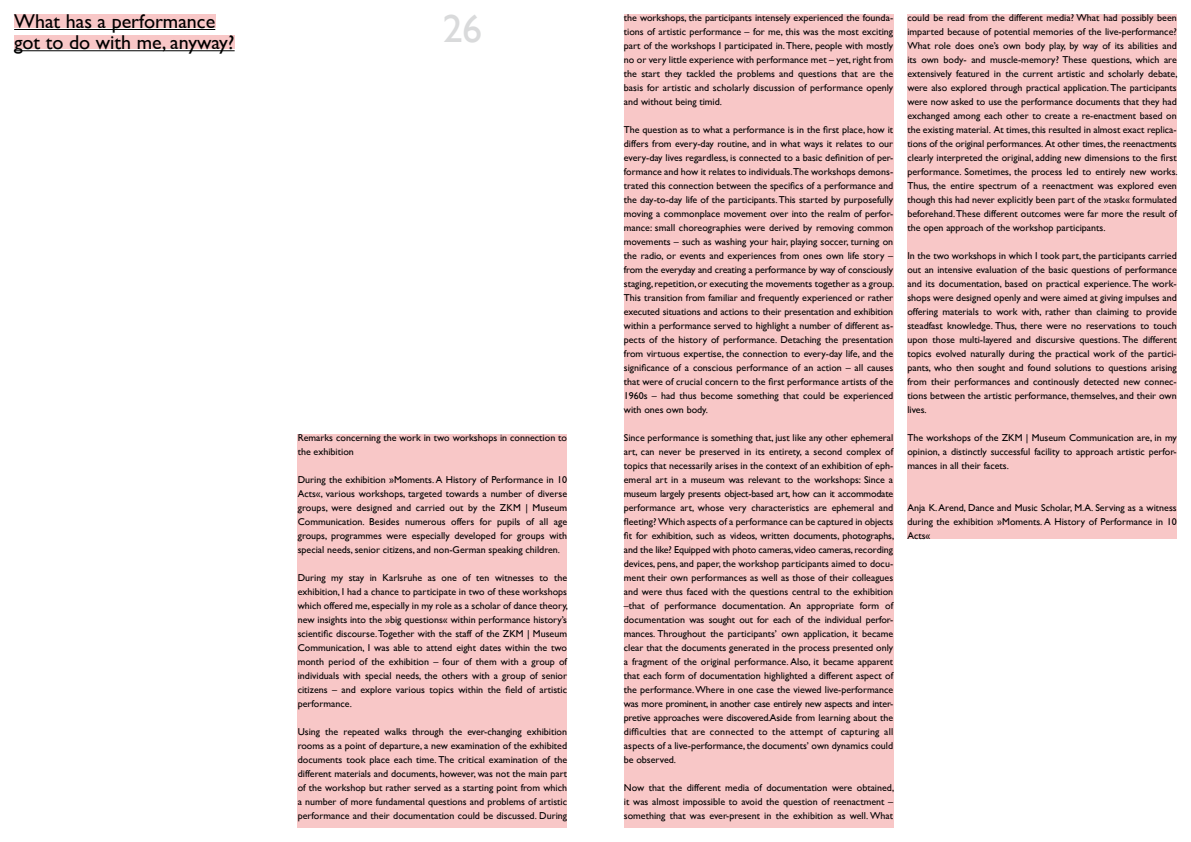
<style>
.page{position:relative;width:1191px;height:842px;background:#fff}
.page>*{position:absolute;margin:0;border:0;box-sizing:border-box;transform-origin:0 0}
.t1{font:40px "Gill Sans";color:#d9dadb}
.t2{font:20px/21.3px "Gill Sans";color:#000}
.t3{font:10px/14px "Gill Sans";color:#000;text-align:justify}
</style>
<div class="page">
<div style="left:298px;top:434px;width:269px;height:394px;background:#f8c7c7"></div>
<div style="left:624px;top:14px;width:269px;height:814px;background:#f8c7c7"></div>
<div style="left:907px;top:14px;width:269px;height:525px;background:#f8c7c7"></div>
<div style="left:14px;top:14px;width:201px;height:14px;background:#f8c7c7"></div>
<hr style="left:14px;top:29px;width:201px;height:1px;background:#000">
<div style="left:14px;top:35px;width:221px;height:14px;background:#f8c7c7"></div>
<hr style="left:14px;top:50px;width:221px;height:1px;background:#000">
<h2 class="t2" style="left:14px;top:10px;width:222px">What has a performance got to do with me, anyway?</h2>
<h1 class="t1" style="left:442px;top:5px;width:41px">26</h1>
<p class="t3" style="left:298px;top:431px;width:271px">Remarks concerning the work in two workshops in connection to the exhibition</p>
<p class="t3" style="left:298px;top:473px;width:271px">During the exhibition »Moments. A History of Performance in 10<br>Acts«, various workshops, targeted towards a number of diverse groups, were designed and carried out by the ZKM | Museum Communication. Besides numerous offers for pupils of all age groups, programmes were especially developed for groups with special needs, senior citizens, and non-German speaking children.</p>
<p class="t3" style="left:298px;top:571px;width:272px">During my stay in Karlsruhe as one of ten witnesses to the exhibition, I had a chance to participate in two of these workshops which offered me, especially in my role as a scholar of dance theory, new insights into the »big questions« within performance history’s scientific discourse. Together with the staff of the ZKM | Museum Communication, I was able to attend eight dates within the two month period of the exhibition – four of them with a group of individuals with special needs, the others with a group of senior citizens – and explore various topics within the field of artistic performance.</p>
<p class="t3" style="left:298px;top:725px;width:271px">Using the repeated walks through the ever-changing exhibition rooms as a point of departure, a new examination of the exhibited documents took place each time. The critical examination of the different materials and documents, however, was not the main part of the workshop but rather served as a starting point from which a number of more fundamental questions and problems of artistic performance and their documentation could be discussed. During</p>
<p class="t3" style="left:624px;top:11px;width:271px">the workshops, the participants intensely experienced the founda&shy;tions of artistic performance – for me, this was the most exciting part of the workshops I participated in. There, people with mostly no or very little experience with performance met – yet, right from the start they tackled the problems and questions that are the basis for artistic and scholarly discussion of performance openly and without being timid.</p>
<p class="t3" style="left:624px;top:123px;width:272px">The question as to what a performance is in the first place, how it differs from every-day routine, and in what ways it relates to our every-day lives regardless, is connected to a basic definition of per&shy;formance and how it relates to individuals.The workshops demons&shy;trated this connection between the specifics of a performance and the day-to-day life of the participants. This started by purposefully moving a commonplace movement over into the realm of perfor&shy;mance: small choreographies were derived by removing common movements – such as washing your hair, playing soccer, turning on the radio, or events and experiences from ones own life story – from the everyday and creating a performance by way of consciously staging, repetition, or executing the movements together as a group.<br>This transition from familiar and frequently experienced or rather executed situations and actions to their presentation and exhibition within a performance served to highlight a number of different as&shy;pects of the history of performance. Detaching the presentation from virtuous expertise, the connection to every-day life, and the significance of a conscious performance of an action – all causes that were of crucial concern to the first performance artists of the 1960s – had thus become something that could be experienced with ones own body.</p>
<p class="t3" style="left:624px;top:431px;width:272px">Since performance is something that, just like any other ephemeral art, can never be preserved in its entirety, a second complex of topics that necessarily arises in the context of an exhibition of eph&shy;emeral art in a museum was relevant to the workshops: Since a museum largely presents object-based art, how can it accommodate performance art, whose very characteristics are ephemeral and fleeting? Which aspects of a performance can be captured in objects fit for exhibition, such as videos, written documents, photographs, and the like? Equipped with photo cameras, video cameras, recording devices, pens, and paper, the workshop participants aimed to docu&shy;ment their own performances as well as those of their colleagues and were thus faced with the questions central to the exhibition –that of performance documentation. An appropriate form of documentation was sought out for each of the individual perfor&shy;mances. Throughout the participants’ own application, it became clear that the documents generated in the process presented only a fragment of the original performance. Also, it became apparent that each form of documentation highlighted a different aspect of the performance. Where in one case the viewed live-performance was more prominent, in another case entirely new aspects and inter&shy;pretive approaches were discovered.Aside from learning about the difficulties that are connected to the attempt of capturing all aspects of a live-performance, the documents’ own dynamics could be observed.</p>
<p class="t3" style="left:624px;top:781px;width:272px">Now that the different media of documentation were obtained, it was almost impossible to avoid the question of reenactment – something that was ever-present in the exhibition as well. What</p>
<p class="t3" style="left:907px;top:11px;width:272px">could be read from the different media? What had possibly been imparted because of potential memories of the live-performance?<br>What role does one’s own body play, by way of its abilities and its own body- and muscle-memory? These questions, which are extensively featured in the current artistic and scholarly debate, were also explored through practical application. The participants were now asked to use the performance documents that they had exchanged among each other to create a re-enactment based on the existing material. At times, this resulted in almost exact replica&shy;tions of the original performances. At other times, the reenactments clearly interpreted the original, adding new dimensions to the first performance. Sometimes, the process led to entirely new works.<br>Thus, the entire spectrum of a reenactment was explored even though this had never explicitly been part of the »task« formulated beforehand. These different outcomes were far more the result of the open approach of the workshop participants.</p>
<p class="t3" style="left:907px;top:249px;width:271px">In the two workshops in which I took part, the participants carried out an intensive evaluation of the basic questions of performance and its documentation, based on practical experience. The work&shy;shops were designed openly and were aimed at giving impulses and offering materials to work with, rather than claiming to provide steadfast knowledge. Thus, there were no reservations to touch upon those multi-layered and discursive questions. The different topics evolved naturally during the practical work of the partici&shy;pants, who then sought and found solutions to questions arising from their performances and continously detected new connec&shy;tions between the artistic performance, themselves, and their own lives.</p>
<p class="t3" style="left:907px;top:431px;width:271px">The workshops of the ZKM | Museum Communication are, in my opinion, a distinctly successful facility to approach artistic perfor&shy;mances in all their facets.</p>
<p class="t3" style="left:907px;top:501px;width:271px">Anja K. Arend, Dance and Music Scholar, M.A. Serving as a witness during the exhibition »Moments. A History of Performance in 10<br>Acts«</p>
</div>
